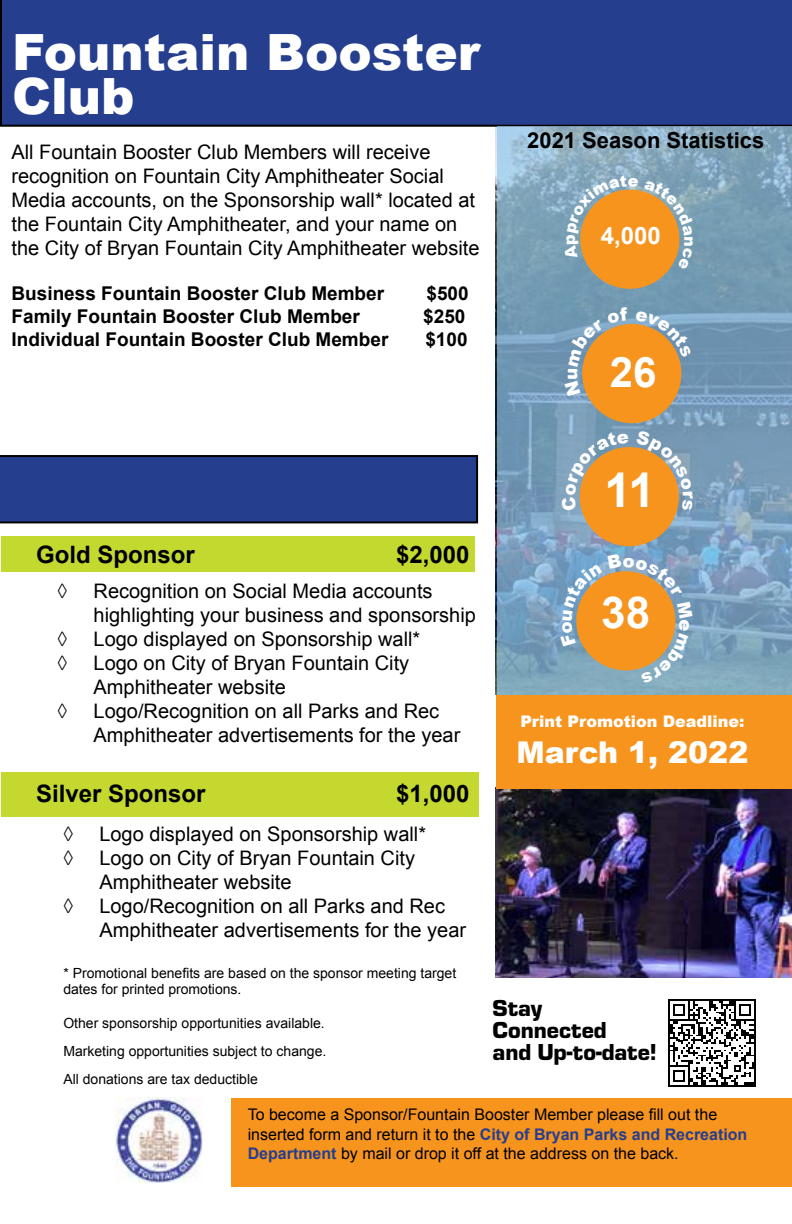
<style>
.page{position:relative;width:792px;height:1224px;background:#fff}
.page>*{position:absolute;margin:0;border:0;box-sizing:border-box;transform-origin:0 0}
.t1{font:900 50px/44px "Arial";color:#fff}
.t2{font:700 48px "Arial";color:#fff}
.t3{font:700 44px "Arial";color:#fff}
.t4{font:700 42px "Arial";color:#fff}
.t5{font:900 30px "Arial";color:#fff}
.t6{font:700 24px "Arial";color:#000}
.t7{font:900 24px/22px "Eurostile";color:#000}
.t8{font:700 24px "Arial";color:#fff}
.t9{font:700 22px "Arial";color:#000}
.t10{font:20px/24px "Arial";color:#000}
.t11{font:700 19px "Arial";color:#000}
.t12{font:16px/19.2px "Arial";color:#000}
.t13{font:900 16px "Arial";color:#fff}
.t14{font:14px/28px "Arial";color:#000}
.s1{font-weight:700;color:#253e8e}
</style>
<div class="page">
<div style="left:0;top:0;width:792px;height:127px;background:#253e8e"></div>
<svg style="left:497px;top:127px;width:295px;height:568px;background:#7ba0bb"></svg>
<div style="left:0;top:455px;width:478px;height:68px;background:#253e8e"></div>
<div style="left:1px;top:537px;width:473px;height:35px;background:#c4d930"></div>
<div style="left:1px;top:772px;width:477px;height:45px;background:#c4d82f"></div>
<div style="left:231px;top:1098px;width:561px;height:89px;background:#f7941e"></div>
<img style="left:495px;top:787px;width:297px;height:190px">
<div style="left:669px;top:999px;width:87px;height:88px;background:#000"></div>
<svg style="left:670px;top:1001px;width:84px;height:84px"></svg>
<div style="left:496px;top:695px;width:296px;height:93px;background:#f7941e"></div>
<div style="left:580px;top:190px;width:99px;height:99px;background:#f7941e;border-radius:50%"></div>
<div style="left:582px;top:324px;width:99px;height:99px;background:#f7941e;border-radius:50%"></div>
<div style="left:580px;top:447px;width:99px;height:99px;background:#f7941e;border-radius:50%"></div>
<img style="left:116px;top:1097px;width:86px;height:86px">
<svg style="left:564px;top:175px;width:74px;height:85px"></svg>
<svg style="left:644px;top:180px;width:49px;height:90px"></svg>
<svg style="left:565px;top:307px;width:63px;height:89px"></svg>
<svg style="left:635px;top:311px;width:57px;height:47px"></svg>
<svg style="left:562px;top:432px;width:67px;height:79px"></svg>
<svg style="left:636px;top:430px;width:57px;height:81px"></svg>
<svg style="left:561px;top:554px;width:132px;height:130px;background:#b39c77"></svg>
<h1 class="t1" style="left:12px;top:28px;width:469px">Fountain Booster<br>Club</h1>
<p class="t10" style="left:12px;top:140px;width:469px">All Fountain Booster Club Members will receive recognition on Fountain City Amphitheater Social Media accounts, on the Sponsorship wall* located at the Fountain City Amphitheater, and your name on the City of Bryan Fountain City Amphitheater website</p>
<p class="t11" style="left:12px;top:281px;width:374px">Business Fountain Booster Club Member</p>
<p class="t11" style="left:426px;top:281px;width:44px">$500</p>
<p class="t11" style="left:12px;top:304px;width:350px">Family Fountain Booster Club Member</p>
<p class="t11" style="left:423px;top:304px;width:44px">$250</p>
<p class="t11" style="left:12px;top:327px;width:378px">Individual Fountain Booster Club Member</p>
<p class="t11" style="left:425px;top:327px;width:44px">$100</p>
<p class="t6" style="left:36px;top:539px;width:160px">Gold Sponsor</p>
<p class="t6" style="left:396px;top:539px;width:75px">$2,000</p>
<p class="t10" style="left:58px;top:580px;width:11px">◊</p>
<p class="t10" style="left:94px;top:580px;width:384px">Recognition on Social Media accounts highlighting your business and sponsorship</p>
<p class="t10" style="left:58px;top:628px;width:11px">◊</p>
<p class="t10" style="left:94px;top:628px;width:328px">Logo displayed on Sponsorship wall*</p>
<p class="t10" style="left:58px;top:652px;width:11px">◊</p>
<p class="t10" style="left:94px;top:652px;width:317px">Logo on City of Bryan Fountain City<br>Amphitheater website</p>
<p class="t10" style="left:58px;top:700px;width:11px">◊</p>
<p class="t10" style="left:94px;top:700px;width:368px">Logo/Recognition on all Parks and Rec<br>Amphitheater advertisements for the year</p>
<p class="t6" style="left:36px;top:778px;width:171px">Silver Sponsor</p>
<p class="t6" style="left:396px;top:778px;width:75px">$1,000</p>
<p class="t9" style="left:527px;top:126px;width:239px">2021 Season Statistics</p>
<p class="t8" style="left:601px;top:219px;width:62px">4,000</p>
<h3 class="t4" style="left:610px;top:344px;width:48px">26</h3>
<h2 class="t2" style="left:605px;top:458px;width:52px">11</h2>
<h3 class="t3" style="left:601px;top:584px;width:50px">38</h3>
<p class="t13" style="left:520px;top:710px;width:226px">Print Promotion Deadline:</p>
<h3 class="t5" style="left:517px;top:731px;width:233px">March 1, 2022</h3>
<p class="t10" style="left:63px;top:822px;width:11px">◊</p>
<p class="t10" style="left:99px;top:822px;width:328px">Logo displayed on Sponsorship wall*</p>
<p class="t10" style="left:63px;top:846px;width:11px">◊</p>
<p class="t10" style="left:99px;top:846px;width:317px">Logo on City of Bryan Fountain City<br>Amphitheater website</p>
<p class="t10" style="left:63px;top:894px;width:11px">◊</p>
<p class="t10" style="left:99px;top:894px;width:368px">Logo/Recognition on all Parks and Rec<br>Amphitheater advertisements for the year</p>
<p class="t14" style="left:63px;top:964px;width:394px;line-height:16.8px">* Promotional benefits are based on the sponsor meeting target dates for printed promotions.</p>
<p class="t14" style="left:63px;top:1009px;width:265px;text-align:justify">Other sponsorship opportunities available.<br>Marketing opportunities subject to change.<br>All donations are tax deductible</p>
<p class="t12" style="left:248px;top:1105px;width:501px">To become a Sponsor/Fountain Booster Member please fill out the inserted form and return it to the <span class="s1">City of Bryan Parks and Recreation<br>Department</span> by mail or drop it off at the address on the back.</p>
<p class="t7" style="left:492px;top:996px;width:166px">Stay<br>Connected<br>and Up-to-date!</p>
</div>
